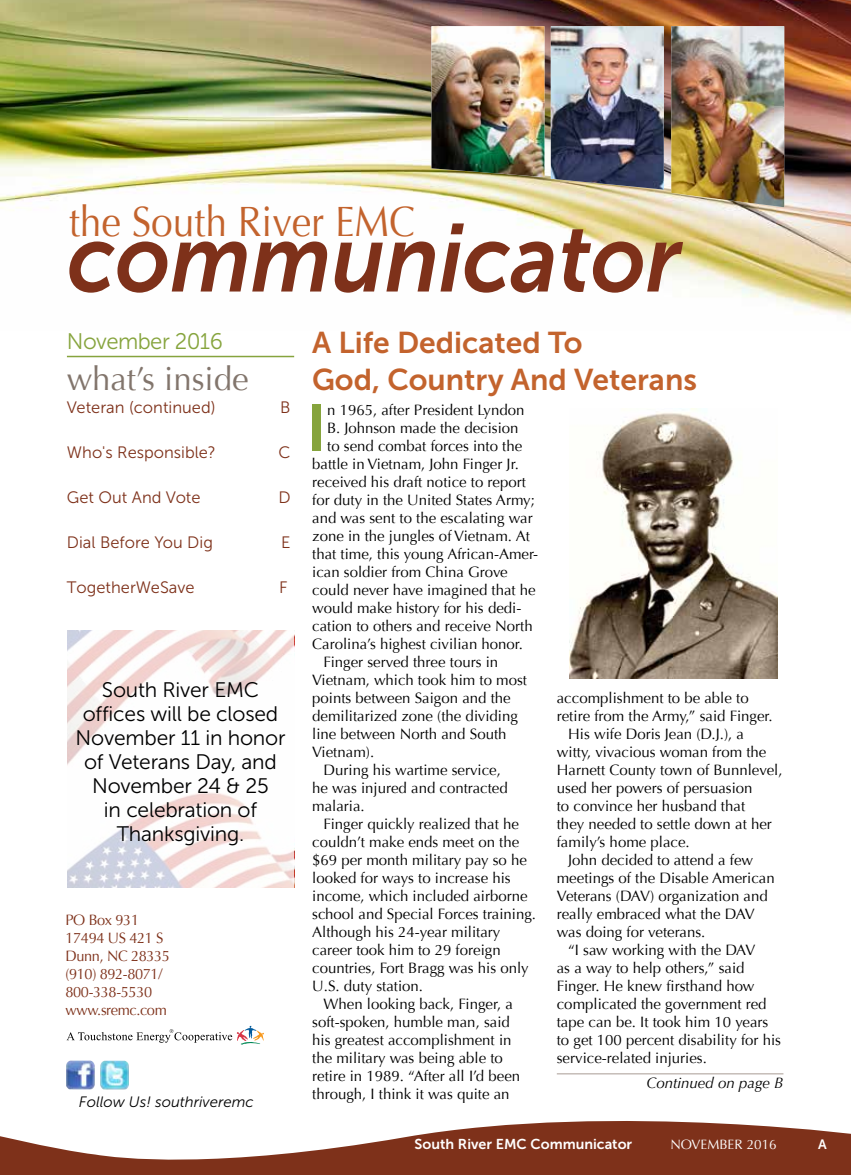
<style>
.page{position:relative;width:851px;height:1175px;background:#fff}
.page>*{position:absolute;margin:0;border:0;box-sizing:border-box;transform-origin:0 0}
.t1{font:italic 95.85px "Museo Sans 700";color:#7e311a;scale:.92 1}
.t2{font:65.7px "Museo Sans 700";color:#86a43d}
.t3{font:42.3px "Optima";color:#c3632d;scale:.92 1}
.t4{font:33px "Optima";color:#82756c}
.t5{font:30px/37.5px "Museo Sans 700";color:#c3632d}
.t6{font:22.5px "Museo Sans 300";letter-spacing:-.025em;color:#86a43d}
.t7{font:21px/24px "Museo Sans 300";letter-spacing:-.01em;color:#000;text-align:center}
.t8{font:16.5px "Museo Sans 300";color:#7e311a}
.t9{font:15px "Optima";color:#000}
.t10{font:15px/18px "Optima";letter-spacing:-.025em;color:#7e311a}
.t11{font:italic 15px "Museo Sans 300";color:#000}
.t12{font:italic 15px "Optima";color:#000}
.t13{font:14.25px "Museo Sans 700";color:#fff}
.t14{font:13.5px "Optima";color:#fff}
.t15{font:13.5px "Museo Sans 700";color:#fff}
</style>
<div class="page">
<img style="left:0;top:0;width:850px;height:317px">
<img style="left:671px;top:26px;width:113px;height:181px">
<img style="left:550px;top:26px;width:113px;height:163px">
<img style="left:431px;top:26px;width:113px;height:151px">
<svg style="left:0;top:1121px;width:850px;height:53px;fill:#7e311a"></svg>
<svg style="left:67px;top:1025px;width:197px;height:19px"></svg>
<img style="left:100px;top:1060px;width:29px;height:29px">
<img style="left:66px;top:1060px;width:29px;height:29px">
<hr style="left:67px;top:356px;width:227px;height:1px;background:#86a43d">
<hr style="left:556px;top:1073px;width:227px;height:1px;background:#c5bdb8">
<img style="left:570px;top:409px;width:207px;height:269px">
<svg style="left:67px;top:630px;width:227px;height:258px"></svg>
<h3 class="t3" style="left:69px;top:197px;width:377px">the South River EMC</h3>
<h1 class="t1" style="left:68px;top:205px;width:668px">communicator</h1>
<h3 class="t6" style="left:67px;top:329px;width:157px">November 2016</h3>
<h3 class="t4" style="left:67px;top:360px;width:183px">what’s inside</h3>
<p class="t8" style="left:67px;top:398px;width:150px">Veteran (continued)</p>
<p class="t8" style="left:280px;top:398px;width:12px">B</p>
<p class="t8" style="left:67px;top:443px;width:150px">Who's Responsible?</p>
<p class="t8" style="left:278px;top:443px;width:14px">C</p>
<p class="t8" style="left:67px;top:488px;width:135px">Get Out And Vote</p>
<p class="t8" style="left:278px;top:488px;width:14px">D</p>
<p class="t8" style="left:67px;top:533px;width:147px">Dial Before You Dig</p>
<p class="t8" style="left:281px;top:533px;width:11px">E</p>
<p class="t8" style="left:67px;top:578px;width:129px">TogetherWeSave</p>
<p class="t8" style="left:279px;top:578px;width:10px">F</p>
<h3 class="t7" style="left:76px;top:678px;width:211px">South River EMC offices will be closed<br>November 11 in honor of Veterans Day, and<br>November 24 &amp; 25<br>in celebration of<br>Thanksgiving.</h3>
<p class="t10" style="left:65px;top:911px;width:106px">PO Box 931<br>17494 US 421 S<br>Dunn, NC 28335 (910) 892-8071/<br>800-338-5530 www.sremc.com</p>
<p class="t11" style="left:79px;top:1093px;width:176px">Follow Us! southriveremc</p>
<h3 class="t5" style="left:312px;top:323px;width:386px">A Life Dedicated To<br>God, Country And Veterans</h3>
<h2 class="t2" style="left:306px;top:392px;width:22px">I</h2>
<p class="t9" style="left:327px;top:401px;width:199px">n 1965, after President Lyndon</p>
<p class="t9" style="left:327px;top:419px;width:193px">B. Johnson made the decision</p>
<p class="t9" style="left:327px;top:437px;width:196px">to send combat forces into the</p>
<p class="t9" style="left:312px;top:455px;width:208px">battle in Vietnam, John Finger Jr.</p>
<p class="t9" style="left:312px;top:473px;width:215px">received his draft notice to report</p>
<p class="t9" style="left:312px;top:491px;width:224px">for duty in the United States Army;</p>
<p class="t9" style="left:312px;top:509px;width:222px">and was sent to the escalating war</p>
<p class="t9" style="left:312px;top:527px;width:219px">zone in the jungles of Vietnam. At</p>
<p class="t9" style="left:312px;top:545px;width:227px">that time, this young African-Amer-</p>
<p class="t9" style="left:312px;top:563px;width:197px">ican soldier from China Grove</p>
<p class="t9" style="left:312px;top:581px;width:225px">could never have imagined that he</p>
<p class="t9" style="left:312px;top:599px;width:211px">would make history for his dedi-</p>
<p class="t9" style="left:312px;top:617px;width:222px">cation to others and receive North</p>
<p class="t9" style="left:312px;top:635px;width:212px">Carolina’s highest civilian honor.</p>
<p class="t9" style="left:323px;top:653px;width:176px">Finger served three tours in</p>
<p class="t9" style="left:312px;top:671px;width:216px">Vietnam, which took him to most</p>
<p class="t9" style="left:312px;top:689px;width:200px">points between Saigon and the</p>
<p class="t9" style="left:312px;top:707px;width:207px">demilitarized zone (the dividing</p>
<p class="t9" style="left:312px;top:725px;width:196px">line between North and South</p>
<p class="t9" style="left:312px;top:743px;width:63px">Vietnam).</p>
<p class="t9" style="left:323px;top:761px;width:179px">During his wartime service,</p>
<p class="t9" style="left:312px;top:779px;width:197px">he was injured and contracted</p>
<p class="t9" style="left:312px;top:797px;width:54px">malaria.</p>
<p class="t9" style="left:323px;top:815px;width:197px">Finger quickly realized that he</p>
<p class="t9" style="left:312px;top:833px;width:209px">couldn’t make ends meet on the</p>
<p class="t9" style="left:312px;top:851px;width:216px">$69 per month military pay so he</p>
<p class="t9" style="left:312px;top:869px;width:200px">looked for ways to increase his</p>
<p class="t9" style="left:312px;top:887px;width:217px">income, which included airborne</p>
<p class="t9" style="left:312px;top:905px;width:225px">school and Special Forces training.</p>
<p class="t9" style="left:312px;top:923px;width:190px">Although his 24-year military</p>
<p class="t9" style="left:312px;top:941px;width:190px">career took him to 29 foreign</p>
<p class="t9" style="left:312px;top:959px;width:218px">countries, Fort Bragg was his only</p>
<p class="t9" style="left:312px;top:977px;width:112px">U.S. duty station.</p>
<p class="t9" style="left:323px;top:995px;width:191px">When looking back, Finger, a</p>
<p class="t9" style="left:312px;top:1013px;width:199px">soft-spoken, humble man, said</p>
<p class="t9" style="left:312px;top:1031px;width:201px">his greatest accomplishment in</p>
<p class="t9" style="left:312px;top:1049px;width:192px">the military was being able to</p>
<p class="t9" style="left:312px;top:1067px;width:209px">retire in 1989. “After all I’d been</p>
<p class="t9" style="left:312px;top:1085px;width:199px">through, I think it was quite an</p>
<p class="t9" style="left:556px;top:689px;width:193px">accomplishment to be able to</p>
<p class="t9" style="left:556px;top:707px;width:217px">retire from the Army,” said Finger.</p>
<p class="t9" style="left:568px;top:725px;width:177px">His wife Doris Jean (D.J.), a</p>
<p class="t9" style="left:556px;top:743px;width:211px">witty, vivacious woman from the</p>
<p class="t9" style="left:556px;top:761px;width:227px">Harnett County town of Bunnlevel,</p>
<p class="t9" style="left:556px;top:779px;width:197px">used her powers of persuasion</p>
<p class="t9" style="left:556px;top:797px;width:190px">to convince her husband that</p>
<p class="t9" style="left:556px;top:815px;width:216px">they needed to settle down at her</p>
<p class="t9" style="left:556px;top:833px;width:134px">family’s home place.</p>
<p class="t9" style="left:568px;top:851px;width:186px">John decided to attend a few</p>
<p class="t9" style="left:556px;top:869px;width:219px">meetings of the Disable American</p>
<p class="t9" style="left:556px;top:887px;width:212px">Veterans (DAV) organization and</p>
<p class="t9" style="left:556px;top:905px;width:199px">really embraced what the DAV</p>
<p class="t9" style="left:556px;top:923px;width:150px">was doing for veterans.</p>
<p class="t9" style="left:568px;top:941px;width:189px">“I saw working with the DAV</p>
<p class="t9" style="left:556px;top:959px;width:189px">as a way to help others,” said</p>
<p class="t9" style="left:556px;top:977px;width:199px">Finger. He knew firsthand how</p>
<p class="t9" style="left:556px;top:995px;width:211px">complicated the government red</p>
<p class="t9" style="left:556px;top:1013px;width:213px">tape can be. It took him 10 years</p>
<p class="t9" style="left:556px;top:1031px;width:226px">to get 100 percent disability for his</p>
<p class="t9" style="left:556px;top:1049px;width:152px">service-related injuries.</p>
<p class="t12" style="left:646px;top:1073px;width:138px">Continued on page B</p>
<p class="t13" style="left:414px;top:1136px;width:219px">South River EMC Communicator</p>
<p class="t14" style="left:670px;top:1136px;width:108px">NOVEMBER 2016</p>
<p class="t15" style="left:818px;top:1136px;width:10px">A</p>
</div>
